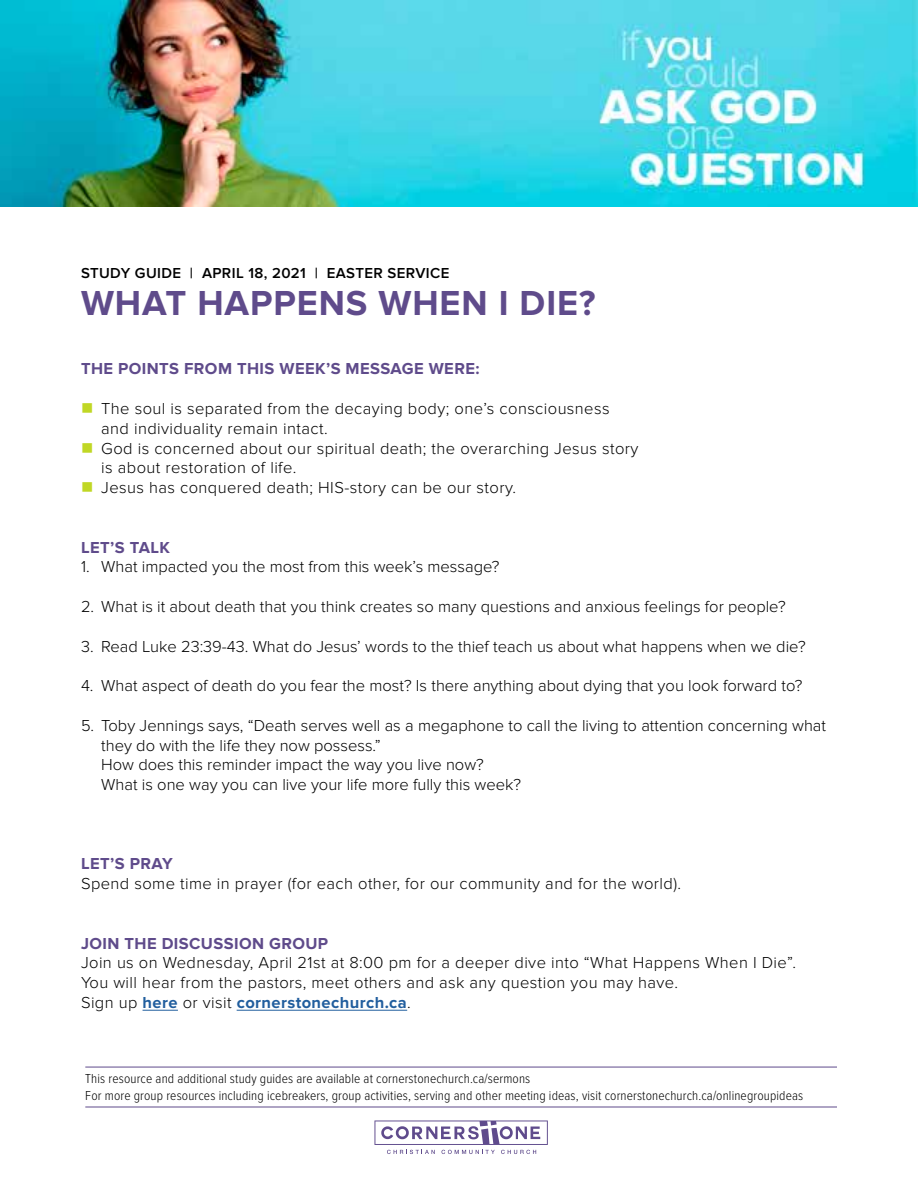
<style>
.page{position:relative;width:918px;height:1188px;background:#fff}
.page>*{position:absolute;margin:0;border:0;box-sizing:border-box;transform-origin:0 0}
.t1{font:700 36px "Proxima Nova";letter-spacing:.025em;color:#5f4b8b}
.t2{font:300 16.5px/19.8px "Proxima Nova";color:#000}
.t3{font:300 16.5px/19.8px "Proxima Nova";letter-spacing:.025em;color:#000}
.t4{font:700 16.5px "Proxima Nova";letter-spacing:.025em;color:#5f4b8b}
.t5{font:600 15px "Proxima Nova";letter-spacing:.025em;color:#000}
.t6{font:300 13.5px/16.2px "Proxima Nova Cond";letter-spacing:.01em;color:#000}
.s1{color:#c0d725}
.s2{font-weight:700;color:#215e9e}
</style>
<div class="page">
<img style="left:0;top:0;width:918px;height:206px">
<hr style="left:143px;top:1010px;width:35px;height:1px;background:#215e9e">
<hr style="left:237px;top:1010px;width:170px;height:1px;background:#215e9e">
<svg style="left:374px;top:1120px;width:174px;height:34px"></svg>
<hr style="left:85px;top:1107px;width:752px;height:1px;background:#5f4b8b">
<hr style="left:85px;top:1067px;width:752px;height:1px;background:#5f4b8b">
<p class="t5" style="left:81px;top:264px;width:370px">STUDY GUIDE | APRIL 18, 2021 | EASTER SERVICE</p>
<h1 class="t1" style="left:81px;top:282px;width:516px">WHAT HAPPENS WHEN I DIE?</h1>
<p class="t4" style="left:81px;top:359px;width:400px">THE POINTS FROM THIS WEEK’S MESSAGE WERE:</p>
<p class="t3" style="left:101px;top:399px;width:510px;text-indent:-20px"><span class="s1">■</span> The soul is separated from the decaying body; one’s consciousness and individuality remain intact.</p>
<p class="t3" style="left:101px;top:438px;width:539px;text-indent:-20px"><span class="s1">■</span> God is concerned about our spiritual death; the overarching Jesus story is about restoration of life.</p>
<p class="t3" style="left:81px;top:478px;width:436px"><span class="s1">■</span> Jesus has conquered death; HIS-story can be our story.</p>
<p class="t4" style="left:81px;top:538px;width:90px">LET’S TALK</p>
<p class="t2" style="left:81px;top:557px;width:420px">1. What impacted you the most from this week’s message?</p>
<p class="t2" style="left:81px;top:597px;width:706px">2. What is it about death that you think creates so many questions and anxious feelings for people?</p>
<p class="t2" style="left:81px;top:636px;width:726px">3. Read Luke 23:39-43. What do Jesus’ words to the thief teach us about what happens when we die?</p>
<p class="t2" style="left:81px;top:676px;width:723px">4. What aspect of death do you fear the most? Is there anything about dying that you look forward to?</p>
<p class="t2" style="left:101px;top:716px;width:726px;text-indent:-20px">5. Toby Jennings says, “Death serves well as a megaphone to call the living to attention concerning what they do with the life they now possess.”<br>How does this reminder impact the way you live now?<br>What is one way you can live your life more fully this week?</p>
<p class="t4" style="left:81px;top:854px;width:93px">LET’S PRAY</p>
<p class="t3" style="left:81px;top:874px;width:602px">Spend some time in prayer (for each other, for our community and for the world).</p>
<p class="t4" style="left:81px;top:934px;width:249px">JOIN THE DISCUSSION GROUP</p>
<p class="t3" style="left:81px;top:953px;width:717px">Join us on Wednesday, April 21st at 8:00 pm for a deeper dive into “What Happens When I Die”.<br>You will hear from the pastors, meet others and ask any question you may have.<br>Sign up <span class="s2">here</span> or visit <span class="s2">cornerstonechurch.ca</span>.</p>
<p class="t6" style="left:85px;top:1070px;width:719px">This resource and additional study guides are available at cornerstonechurch.ca/sermons<br>For more group resources including icebreakers, group activities, serving and other meeting ideas, visit cornerstonechurch.ca/onlinegroupideas</p>
</div>
